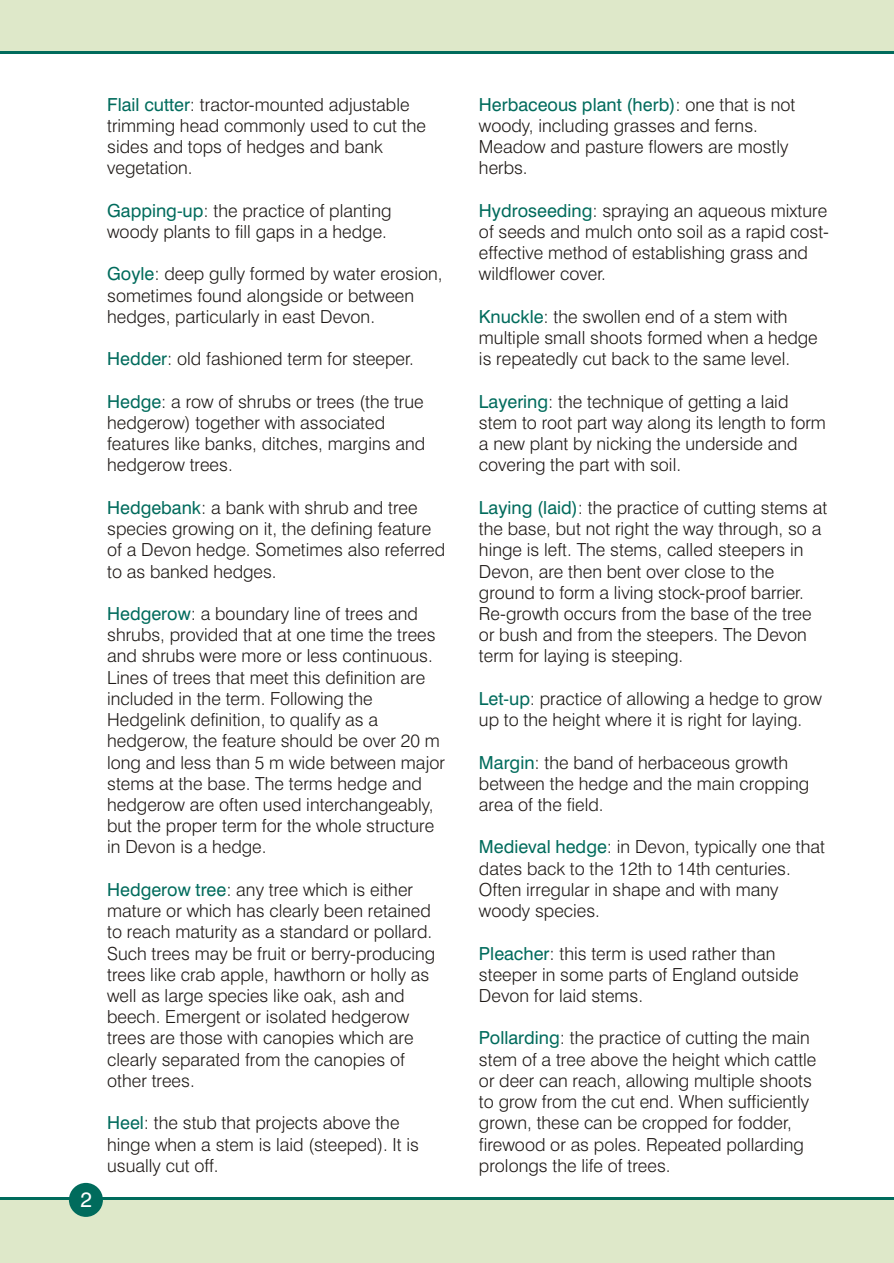
<style>
.page{position:relative;width:894px;height:1263px;background:#fff}
.page>*{position:absolute;margin:0;border:0;box-sizing:border-box;transform-origin:0 0}
.t1{font:21px "Swis 721 BT";color:#fff}
.t2{font:18px/21.3px "Swis 721 Lt BT";color:#1f1a17}
.t3{font:18px "Swis 721 BT";color:#006b5c}
.s1{font-family:"Swis 721 BT";color:#006b5c}
.s2{font-family:"Swis 721 Lt BT";color:#1f1a17}
</style>
<div class="page">
<div style="left:0;top:1199px;width:894px;height:64px;background:#dee8c9"></div>
<div style="left:0;top:0;width:894px;height:51px;background:#dee8c9"></div>
<hr style="left:0;top:1197px;width:894px;height:2px;background:#006b5c">
<hr style="left:0;top:51px;width:894px;height:2px;background:#006b5c">
<div style="left:69px;top:1183px;width:34px;height:34px;background:#006b5c;border-radius:50%"></div>
<p class="t1" style="left:80px;top:1191px;width:13px">2</p>
<p class="t2" style="left:107px;top:95px;width:304px"><span class="s1">Flail cutter</span>: tractor-mounted adjustable</p>
<p class="t2" style="left:107px;top:116px;width:320px">trimming head commonly used to cut the sides and tops of hedges and bank vegetation.</p>
<p class="t2" style="left:107px;top:201px;width:286px"><span class="s1">Gapping-up</span>: the practice of planting</p>
<p class="t2" style="left:107px;top:223px;width:281px">woody plants to fill gaps in a hedge.</p>
<p class="t2" style="left:107px;top:265px;width:337px"><span class="s1">Goyle</span>: deep gully formed by water erosion,</p>
<p class="t2" style="left:107px;top:286px;width:308px">sometimes found alongside or between hedges, particularly in east Devon.</p>
<p class="t2" style="left:107px;top:350px;width:308px"><span class="s1">Hedder</span>: old fashioned term for steeper.</p>
<p class="t2" style="left:107px;top:392px;width:318px"><span class="s1">Hedge</span>: a row of shrubs or trees (the true</p>
<p class="t2" style="left:107px;top:414px;width:320px">hedgerow) together with associated features like banks, ditches, margins and hedgerow trees.</p>
<p class="t2" style="left:107px;top:499px;width:312px"><span class="s1">Hedgebank</span>: a bank with shrub and tree</p>
<p class="t2" style="left:107px;top:520px;width:340px">species growing on it, the defining feature of a Devon hedge. Sometimes also referred to as banked hedges.</p>
<p class="t2" style="left:107px;top:605px;width:312px"><span class="s1">Hedgerow</span>: a boundary line of trees and</p>
<p class="t2" style="left:107px;top:626px;width:339px">shrubs, provided that at one time the trees and shrubs were more or less continuous.<br>Lines of trees that meet this definition are included in the term. Following the Hedgelink definition, to qualify as a hedgerow, the feature should be over 20 m long and less than 5 m wide between major stems at the base. The terms hedge and hedgerow are often used interchangeably, but the proper term for the whole structure in Devon is a hedge.</p>
<p class="t2" style="left:107px;top:881px;width:307px"><span class="s1">Hedgerow tree</span>: any tree which is either</p>
<p class="t2" style="left:107px;top:902px;width:330px">mature or which has clearly been retained to reach maturity as a standard or pollard.<br>Such trees may be fruit or berry-producing trees like crab apple, hawthorn or holly as well as large species like oak, ash and beech. Emergent or isolated hedgerow trees are those with canopies which are clearly separated from the canopies of other trees.</p>
<p class="t2" style="left:107px;top:1114px;width:294px"><span class="s1">Heel</span>: the stub that projects above the</p>
<p class="t2" style="left:107px;top:1135px;width:313px">hinge when a stem is laid (steeped). It is usually cut off.</p>
<p class="t3" style="left:479px;top:97px;width:318px">Herbaceous plant (herb)<span class="s2">: one that is not</span></p>
<p class="t2" style="left:479px;top:116px;width:311px">woody, including grasses and ferns.<br>Meadow and pasture flowers are mostly herbs.</p>
<p class="t2" style="left:479px;top:201px;width:350px"><span class="s1">Hydroseeding</span>: spraying an aqueous mixture</p>
<p class="t2" style="left:479px;top:223px;width:352px">of seeds and mulch onto soil as a rapid cost&shy;effective method of establishing grass and wildflower cover.</p>
<p class="t2" style="left:479px;top:307px;width:310px"><span class="s1">Knuckle</span>: the swollen end of a stem with</p>
<p class="t2" style="left:479px;top:329px;width:340px">multiple small shoots formed when a hedge is repeatedly cut back to the same level.</p>
<p class="t2" style="left:479px;top:392px;width:311px"><span class="s1">Layering</span>: the technique of getting a laid</p>
<p class="t2" style="left:479px;top:414px;width:348px">stem to root part way along its length to form a new plant by nicking the underside and covering the part with soil.</p>
<p class="t2" style="left:479px;top:498px;width:350px"><span class="s1">Laying (laid)</span>: the practice of cutting stems at</p>
<p class="t2" style="left:479px;top:520px;width:344px">the base, but not right the way through, so a hinge is left. The stems, called steepers in Devon, are then bent over close to the ground to form a living stock-proof barrier.<br>Re-growth occurs from the base of the tree or bush and from the steepers. The Devon term for laying is steeping.</p>
<p class="t2" style="left:479px;top:690px;width:344px"><span class="s1">Let-up</span>: practice of allowing a hedge to grow</p>
<p class="t2" style="left:479px;top:711px;width:325px">up to the height where it is right for laying.</p>
<p class="t2" style="left:479px;top:753px;width:311px"><span class="s1">Margin</span>: the band of herbaceous growth</p>
<p class="t2" style="left:479px;top:774px;width:332px">between the hedge and the main cropping area of the field.</p>
<p class="t2" style="left:479px;top:838px;width:348px"><span class="s1">Medieval hedge</span>: in Devon, typically one that</p>
<p class="t2" style="left:479px;top:859px;width:313px">dates back to the 12th to 14th centuries.<br>Often irregular in shape and with many woody species.</p>
<p class="t2" style="left:479px;top:944px;width:298px"><span class="s1">Pleacher</span>: this term is used rather than</p>
<p class="t2" style="left:479px;top:965px;width:321px">steeper in some parts of England outside<br>Devon for laid stems.</p>
<p class="t2" style="left:479px;top:1029px;width:333px"><span class="s1">Pollarding</span>: the practice of cutting the main</p>
<p class="t2" style="left:479px;top:1050px;width:339px">stem of a tree above the height which cattle or deer can reach, allowing multiple shoots to grow from the cut end. When sufficiently grown, these can be cropped for fodder, firewood or as poles. Repeated pollarding prolongs the life of trees.</p>
</div>
